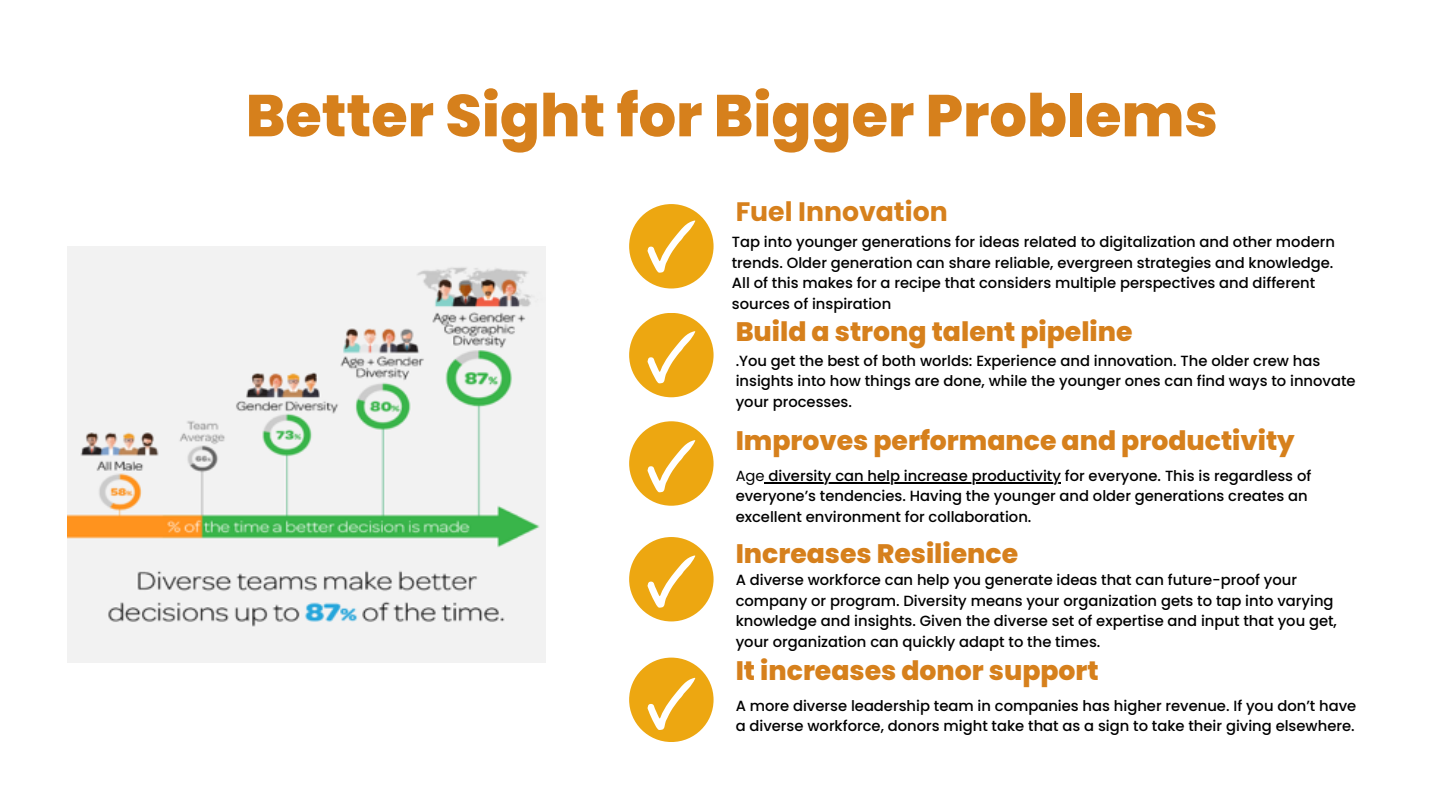
<style>
.page{position:relative;width:1440px;height:810px;background:#fff}
.page>*{position:absolute;margin:0;border:0;box-sizing:border-box;transform-origin:0 0}
.t1{font:800 59px "Poppins";color:#d6801c}
.t2{font:800 26.7px "Poppins";color:#d6801c}
.t3{font:700 26.7px "Poppins";color:#d6801c}
.t4{font:500 14.7px/20.6px "Poppins";color:#000}
.s1{font-weight:400}
</style>
<div class="page">
<div style="left:629px;top:204px;width:85px;height:85px;background:#eda711;border-radius:50%"></div>
<div style="left:629px;top:313px;width:85px;height:84px;background:#eda711;border-radius:50%"></div>
<div style="left:629px;top:421px;width:85px;height:85px;background:#eda711;border-radius:50%"></div>
<div style="left:629px;top:537px;width:85px;height:84px;background:#eda711;border-radius:50%"></div>
<div style="left:629px;top:658px;width:85px;height:84px;background:#eda711;border-radius:50%"></div>
<svg style="left:647px;top:220px;width:48px;height:53px"></svg>
<svg style="left:647px;top:331px;width:48px;height:53px"></svg>
<svg style="left:647px;top:440px;width:48px;height:53px"></svg>
<svg style="left:647px;top:555px;width:48px;height:53px"></svg>
<svg style="left:647px;top:678px;width:48px;height:52px"></svg>
<img style="left:67px;top:247px;width:479px;height:416px">
<hr style="left:765px;top:482px;width:296px;height:1px;background:#000">
<p class="t1" style="left:246px;top:74px;width:974px">Better Sight for Bigger Problems</p>
<p class="t3" style="left:736px;top:193px;width:213px">Fuel Innovation</p>
<p class="t4" style="left:732px;top:231px;width:605px">Tap into younger generations for ideas related to digitalization and other modern trends. Older generation can share reliable, evergreen strategies and knowledge.<br>All of this makes for a recipe that considers multiple perspectives and different sources of inspiration</p>
<p class="t2" style="left:736px;top:313px;width:398px">Build a strong talent pipeline</p>
<p class="t4" style="left:736px;top:350px;width:621px">.You get the best of both worlds: Experience and innovation. The older crew has insights into how things are done, while the younger ones can find ways to innovate your processes.</p>
<p class="t2" style="left:736px;top:422px;width:561px">Improves performance and productivity</p>
<p class="t4" style="left:736px;top:465px;width:577px"><span class="s1">Age</span> diversity can help increase productivity for everyone. This is regardless of everyone’s tendencies. Having the younger and older generations creates an excellent environment for collaboration.</p>
<p class="t2" style="left:736px;top:535px;width:284px">Increases Resilience</p>
<p class="t4" style="left:736px;top:569px;width:603px">A diverse workforce can help you generate ideas that can future-proof your company or program. Diversity means your organization gets to tap into varying knowledge and insights. Given the diverse set of expertise and input that you get, your organization can quickly adapt to the times.</p>
<p class="t2" style="left:736px;top:652px;width:365px">It increases donor support</p>
<p class="t4" style="left:736px;top:695px;width:622px">A more diverse leadership team in companies has higher revenue. If you don’t have a diverse workforce, donors might take that as a sign to take their giving elsewhere.</p>
</div>
